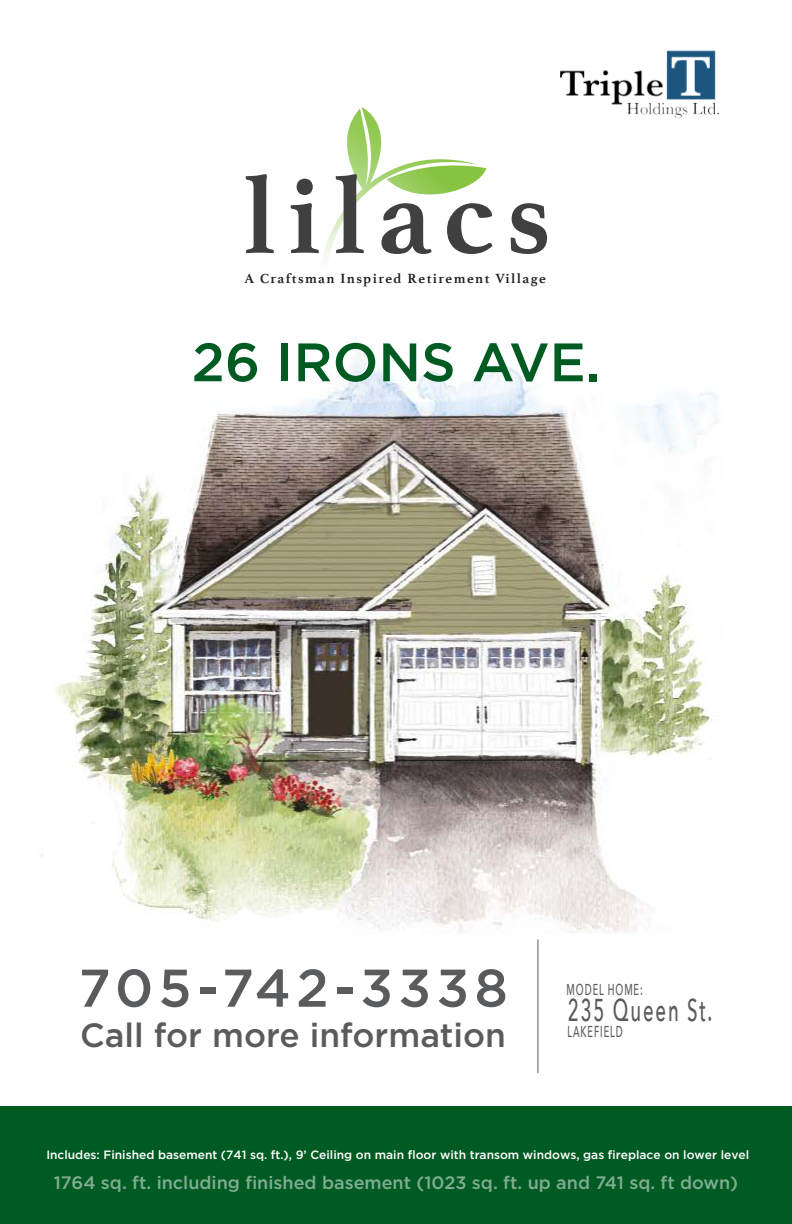
<style>
.page{position:relative;width:792px;height:1224px;background:#fff}
.page>*{position:absolute;margin:0;border:0;box-sizing:border-box;transform-origin:0 0}
.t1{font:500 54px "Gotham";color:#005b23}
.t2{font:500 53px "Gotham";letter-spacing:.1em;color:#5a5b5d}
.t3{font:500 33.6px "Gotham";color:#5a5b5d}
.t4{font:500 31.5px "Avenir Next";letter-spacing:.1em;color:#5a5b5d;scale:.59 1}
.t5{font:500 18px "Gotham";color:#80ad91}
.t6{font:500 15.8px "Avenir Next";letter-spacing:.1em;color:#5a5b5d;scale:.59 1}
.t7{font:700 14px "Athelas";letter-spacing:.1em;color:#231f20}
.t8{font:500 12px "Gotham";color:#fff}
</style>
<div class="page">
<img style="left:0;top:176px;width:792px;height:931px">
<div style="left:0;top:1107px;width:792px;height:117px;background:#005b23"></div>
<svg style="left:246px;top:174px;width:28px;height:79px"></svg>
<svg style="left:291px;top:107px;width:202px;height:191px"></svg>
<svg style="left:511px;top:203px;width:36px;height:51px"></svg>
<img style="left:560px;top:50px;width:159px;height:69px">
<hr style="left:537px;top:940px;width:1px;height:133px;background:#5a5b5d">
<p class="t7" style="left:245px;top:267px;width:303px">A Craftsman Inspired Retirement Village</p>
<h1 class="t1" style="left:192px;top:327px;width:410px">26 IRONS AVE.</h1>
<h2 class="t2" style="left:78px;top:953px;width:431px">705-742-3338</h2>
<h3 class="t3" style="left:80px;top:1013px;width:427px">Call for more information</h3>
<h3 class="t6" style="left:567px;top:976px;width:131px">MODEL HOME:</h3>
<h3 class="t6" style="left:567px;top:1018px;width:96px">LAKEFIELD</h3>
<h3 class="t4" style="left:568px;top:983px;width:246px">235 Queen St.</h3>
<p class="t8" style="left:46px;top:1146px;width:704px">Includes: Finished basement (741 sq. ft.), 9’ Ceiling on main floor with transom windows, gas fireplace on lower level</p>
<h3 class="t5" style="left:54px;top:1171px;width:686px">1764 sq. ft. including finished basement (1023 sq. ft. up and 741 sq. ft down)</h3>
</div>
